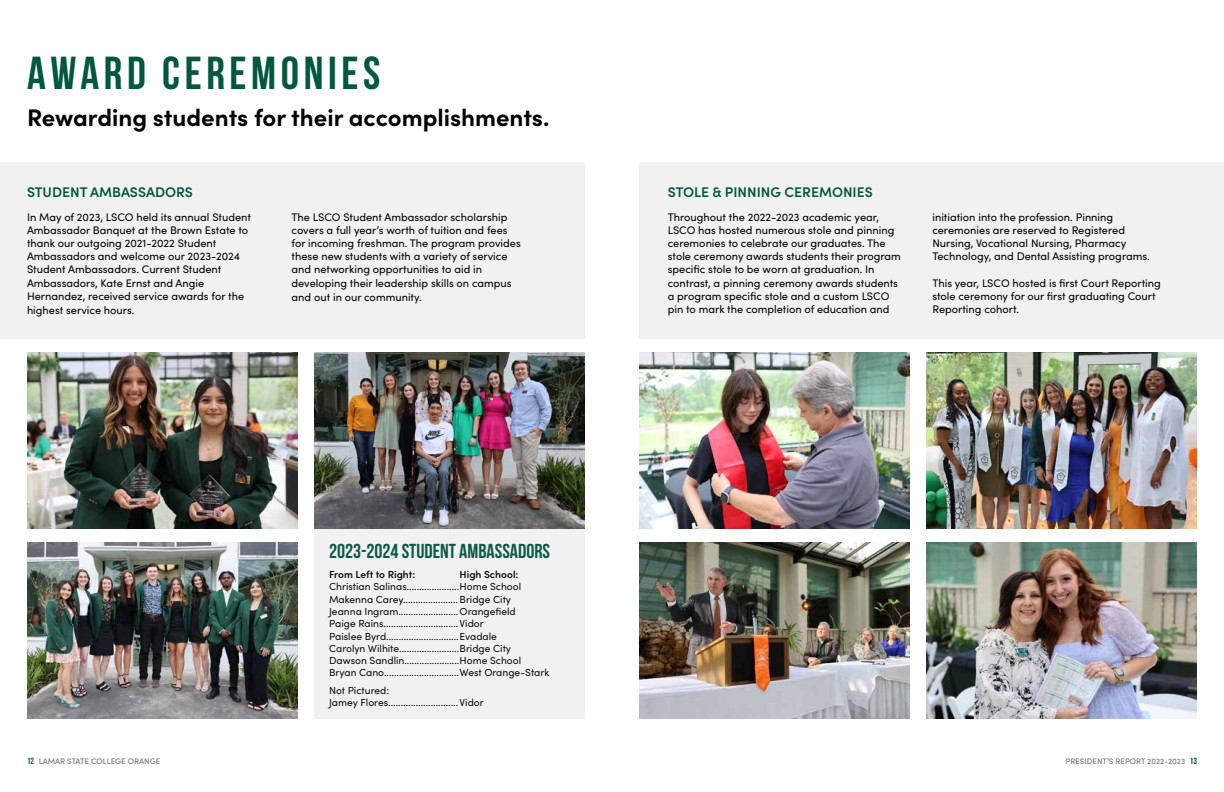
<style>
.page{position:relative;width:1224px;height:792px;background:#fff}
.page>*{position:absolute;margin:0;border:0;box-sizing:border-box;transform-origin:0 0}
.t1{font:700 46.2px "Bebas Neue";letter-spacing:.1em;color:#02573f}
.t2{font:700 24px "Sofia Pro";color:#000101}
.t3{font:700 20.2px "Bebas Neue";color:#02573f}
.t4{font:600 14px "Sofia Pro";color:#02573f}
.t5{font:11px/13.2px "Sofia Pro";color:#000}
.t6{font:11px/13.2px "Sofia Pro";color:#000101}
.t7{font:10.2px/12.3px "Sofia Pro";color:#000101}
.t8{font:600 10.2px "Sofia Pro";color:#000101}
.t9{font:700 9px "Bebas Neue";color:#02573f}
.t10{font:500 8px "Sofia Pro";color:#797879}
</style>
<div class="page">
<div style="left:0;top:163px;width:585px;height:176px;background:#f1f1f1"></div>
<img style="left:315px;top:353px;width:270px;height:176px">
<img style="left:28px;top:353px;width:270px;height:176px">
<img style="left:27px;top:543px;width:270px;height:176px">
<div style="left:315px;top:529px;width:270px;height:190px;background:#f1f1f1"></div>
<div style="left:639px;top:163px;width:585px;height:176px;background:#f1f1f1"></div>
<img style="left:927px;top:353px;width:270px;height:176px">
<img style="left:640px;top:353px;width:269px;height:176px">
<img style="left:926px;top:543px;width:270px;height:176px">
<img style="left:639px;top:543px;width:270px;height:176px">
<h1 class="t1" style="left:27px;top:48px;width:355px">AWARD CEREMONIES</h1>
<h2 class="t2" style="left:27px;top:99px;width:524px">Rewarding students for their accomplishments.</h2>
<p class="t4" style="left:27px;top:182px;width:168px">STUDENT AMBASSADORS</p>
<p class="t5" style="left:27px;top:210px;width:226px">In May of 2023, LSCO held its annual Student Ambassador Banquet at the Brown Estate to thank our outgoing 2021-2022 Student Ambassadors and welcome our 2023-2024<br>Student Ambassadors. Current Student Ambassadors, Kate Ernst and Angie Hernandez, received service awards for the</p>
<p class="t5" style="left:27px;top:303px;width:109px">highest service hours.</p>
<p class="t6" style="left:292px;top:210px;width:231px">The LSCO Student Ambassador scholarship covers a full year’s worth of tuition and fees for incoming freshman. The program provides these new students with a variety of service and networking opportunities to aid in developing their leadership skills on campus</p>
<p class="t6" style="left:292px;top:290px;width:132px">and out in our community.</p>
<h3 class="t3" style="left:329px;top:540px;width:222px">2023-2024 STUDENT AMBASSADORS</h3>
<p class="t8" style="left:329px;top:567px;width:88px">From Left to Right:</p>
<p class="t7" style="left:329px;top:580px;width:222px">Christian Salinas.....................Home School Makenna Carey......................Bridge City<br>Jeanna Ingram........................Orangefield<br>Paige Rains..............................Vidor<br>Paislee Byrd.............................Evadale<br>Carolyn Wilhite........................Bridge City Dawson Sandlin......................Home School Bryan Cano..............................West Orange-Stark</p>
<p class="t8" style="left:460px;top:567px;width:60px">High School:</p>
<p class="t7" style="left:329px;top:683px;width:156px">Not Pictured:<br>Jamey Flores............................Vidor</p>
<p class="t4" style="left:668px;top:182px;width:207px">STOLE &amp; PINNING CEREMONIES</p>
<p class="t5" style="left:668px;top:210px;width:235px">Throughout the 2022-2023 academic year, LSCO has hosted numerous stole and pinning ceremonies to celebrate our graduates. The stole ceremony awards students their program specific stole to be worn at graduation. In contrast, a pinning ceremony awards students a program specific stole and a custom LSCO pin to mark the completion of education and</p>
<p class="t5" style="left:932px;top:210px;width:219px">initiation into the profession. Pinning ceremonies are reserved to Registered Nursing, Vocational Nursing, Pharmacy Technology, and Dental Assisting programs.</p>
<p class="t5" style="left:932px;top:276px;width:230px">This year, LSCO hosted is first Court Reporting stole ceremony for our first graduating Court<br>Reporting cohort.</p>
<p class="t9" style="left:27px;top:756px;width:9px">12</p>
<p class="t9" style="left:1190px;top:756px;width:9px">13</p>
<p class="t10" style="left:39px;top:756px;width:123px">LAMAR STATE COLLEGE ORANGE</p>
<p class="t10" style="left:1065px;top:756px;width:121px">PRESIDENT’S REPORT 2022-2023</p>
</div>
